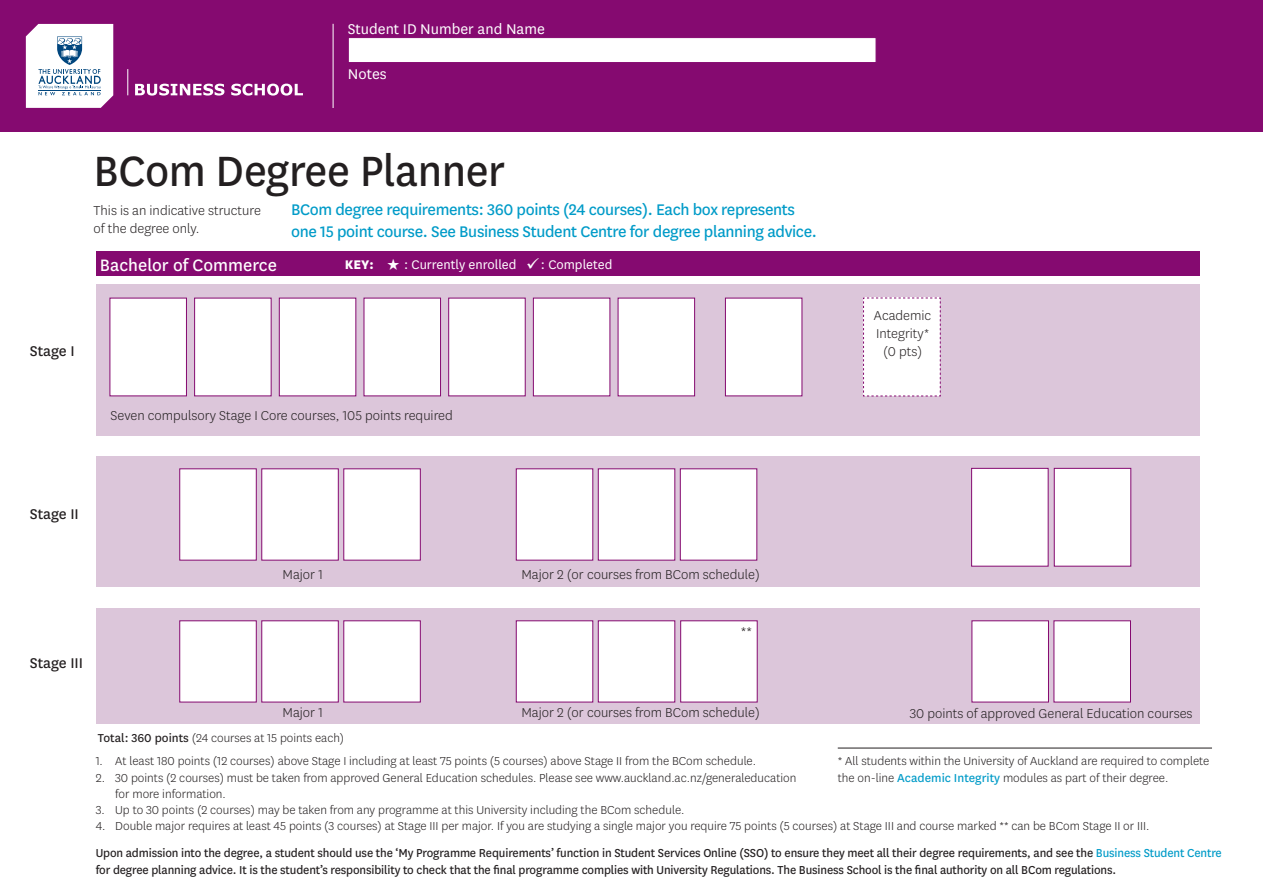
<style>
.page{position:relative;width:1263px;height:893px;background:#fff}
.page>*{position:absolute;margin:0;border:0;box-sizing:border-box;transform-origin:0 0}
.t1{font:49.5px "National";letter-spacing:-.01em;color:#231f20}
.t2{font:19.35px "National";color:#fff}
.t3{font:18px/21.6px "National";letter-spacing:-.02em;color:#009bc8}
.t4{font:16.5px "National";color:#fff}
.t5{font:16.5px "National";color:#231f20}
.t6{font:300 16.5px "National";color:#231f20}
.t7{font:300 15px/18px "National";color:#231f20}
.t8{font:14.55px "National";color:#fff}
.t9{font:800 14.55px "National";color:#fff}
.t10{font:300 13.5px/16.2px "National";color:#231f20}
.t11{font:13.5px/16.2px "National";letter-spacing:-.01em;color:#231f20}
.s1{font-weight:400}
.s2{font-weight:400;color:#009bc8}
.s3{color:#009bc8}
</style>
<div class="page">
<div style="left:0;top:0;width:1263px;height:132px;background:#850a70"></div>
<svg style="left:26px;top:24px;width:87px;height:84px;background:#e0e5ed"></svg>
<svg style="left:127px;top:69px;width:1px;height:26px"></svg>
<svg style="left:135px;top:84px;width:89px;height:12px"></svg>
<svg style="left:231px;top:84px;width:72px;height:12px"></svg>
<div style="left:348px;top:37px;width:528px;height:26px;background:#fff;border:1px solid #850a70"></div>
<hr style="left:333px;top:24px;width:1px;height:84px;background:#fff">
<div style="left:96px;top:456px;width:1103px;height:131px;background:#dcc6da"></div>
<div style="left:96px;top:608px;width:1103px;height:116px;background:#dcc6da"></div>
<div style="left:96px;top:284px;width:1103px;height:151px;background:#dcc6da"></div>
<div style="left:96px;top:251px;width:1103px;height:25px;background:#850a70"></div>
<div style="left:110px;top:298px;width:77px;height:98px;background:#fff"></div>
<div style="left:194px;top:298px;width:77px;height:98px;background:#fff"></div>
<div style="left:448px;top:298px;width:78px;height:98px;background:#fff;border:1px solid #850a70"></div>
<div style="left:279px;top:298px;width:77px;height:98px;background:#fff"></div>
<div style="left:533px;top:298px;width:77px;height:98px;background:#fff"></div>
<div style="left:364px;top:298px;width:77px;height:98px;background:#fff"></div>
<div style="left:618px;top:298px;width:77px;height:98px;background:#fff"></div>
<div style="left:179px;top:468px;width:78px;height:92px;background:#fff;border:1px solid #850a70"></div>
<div style="left:179px;top:620px;width:78px;height:82px;background:#fff;border:1px solid #850a70"></div>
<div style="left:516px;top:468px;width:77px;height:92px;background:#fff"></div>
<div style="left:516px;top:620px;width:77px;height:82px;background:#fff"></div>
<div style="left:261px;top:468px;width:78px;height:92px;background:#fff;border:1px solid #850a70"></div>
<div style="left:261px;top:620px;width:78px;height:82px;background:#fff;border:1px solid #850a70"></div>
<div style="left:598px;top:468px;width:77px;height:92px;background:#fff"></div>
<div style="left:598px;top:620px;width:77px;height:82px;background:#fff"></div>
<div style="left:343px;top:468px;width:78px;height:92px;background:#fff;border:1px solid #850a70"></div>
<div style="left:343px;top:620px;width:78px;height:82px;background:#fff;border:1px solid #850a70"></div>
<div style="left:680px;top:468px;width:77px;height:92px;background:#fff"></div>
<div style="left:680px;top:620px;width:78px;height:82px;background:#fff;border:1px solid #850a70"></div>
<div style="left:971px;top:620px;width:78px;height:82px;background:#fff"></div>
<div style="left:1053px;top:620px;width:78px;height:82px;background:#fff"></div>
<div style="left:725px;top:298px;width:77px;height:98px;background:#fff"></div>
<div style="left:1054px;top:468px;width:77px;height:98px;background:#fff;border:1px solid #850a70"></div>
<div style="left:863px;top:297px;width:78px;height:100px;background:#fff"></div>
<div style="left:971px;top:468px;width:77px;height:98px;background:#fff;border:1px solid #850a70"></div>
<hr style="left:838px;top:748px;width:374px;height:1px;background:#231f20">
<p class="t4" style="left:348px;top:18px;width:198px">Student ID Number and Name</p>
<p class="t4" style="left:348px;top:63px;width:40px">Notes</p>
<p class="t1" style="left:94px;top:138px;width:413px">BCom Degree Planner</p>
<p class="t7" style="left:94px;top:201px;width:169px">This is an indicative structure of the degree only.</p>
<p class="t2" style="left:100px;top:252px;width:178px">Bachelor of Commerce</p>
<p class="t3" style="left:291px;top:198px;width:527px">BCom degree requirements: 360 points (24 courses). Each box represents one 15 point course. See Business Student Centre for degree planning advice.</p>
<p class="t9" style="left:345px;top:254px;width:31px">KEY:</p>
<p class="t8" style="left:404px;top:255px;width:114px">: Currently enrolled</p>
<p class="t8" style="left:526px;top:255px;width:88px">✓: Completed</p>
<p class="t5" style="left:30px;top:340px;width:46px">Stage I</p>
<p class="t7" style="left:111px;top:406px;width:344px">Seven compulsory Stage I Core courses, 105 points required</p>
<p class="t7" style="left:874px;top:306px;width:59px;text-align:center">Academic<br>Integrity* (0 pts)</p>
<p class="t5" style="left:30px;top:503px;width:51px">Stage II</p>
<p class="t7" style="left:283px;top:565px;width:42px">Major 1</p>
<p class="t7" style="left:521px;top:565px;width:240px">Major 2 (or courses from BCom schedule)</p>
<p class="t5" style="left:30px;top:652px;width:55px">Stage III</p>
<p class="t6" style="left:741px;top:622px;width:13px">**</p>
<p class="t7" style="left:521px;top:703px;width:240px">Major 2 (or courses from BCom schedule)</p>
<p class="t10" style="left:96px;top:753px;width:662px">1. At least 180 points (12 courses) above Stage I including at least 75 points (5 courses) above Stage II from the BCom schedule.</p>
<p class="t10" style="left:115px;top:769px;width:683px;text-indent:-20px">2. 30 points (2 courses) must be taken from approved General Education schedules. Please see www.auckland.ac.nz/generaleducation for more information.</p>
<p class="t10" style="left:96px;top:801px;width:590px">3. Up to 30 points (2 courses) may be taken from any programme at this University including the BCom schedule.</p>
<p class="t10" style="left:96px;top:817px;width:1055px">4. Double major requires at least 45 points (3 courses) at Stage III per major. If you are studying a single major you require 75 points (5 courses) at Stage III and course marked ** can be BCom Stage II or III.</p>
<p class="t7" style="left:910px;top:704px;width:284px">30 points of approved General Education courses</p>
<p class="t7" style="left:283px;top:703px;width:42px">Major 1</p>
<p class="t10" style="left:98px;top:730px;width:248px"><span class="s1">Total: 360 points</span> (24 courses at 15 points each)</p>
<p class="t10" style="left:838px;top:753px;width:373px">* All students within the University of Auckland are required to complete the on-line <span class="s2">Academic Integrity</span> modules as part of their degree.</p>
<p class="t11" style="left:96px;top:844px;width:1128px">Upon admission into the degree, a student should use the ‘My Programme Requirements’ function in Student Services Online (SSO) to ensure they meet all their degree requirements, and see the <span class="s3">Business Student Centre </span>for degree planning advice. It is the student’s responsibility to check that the final programme complies with University Regulations. The Business School is the final authority on all BCom regulations.</p>
</div>
